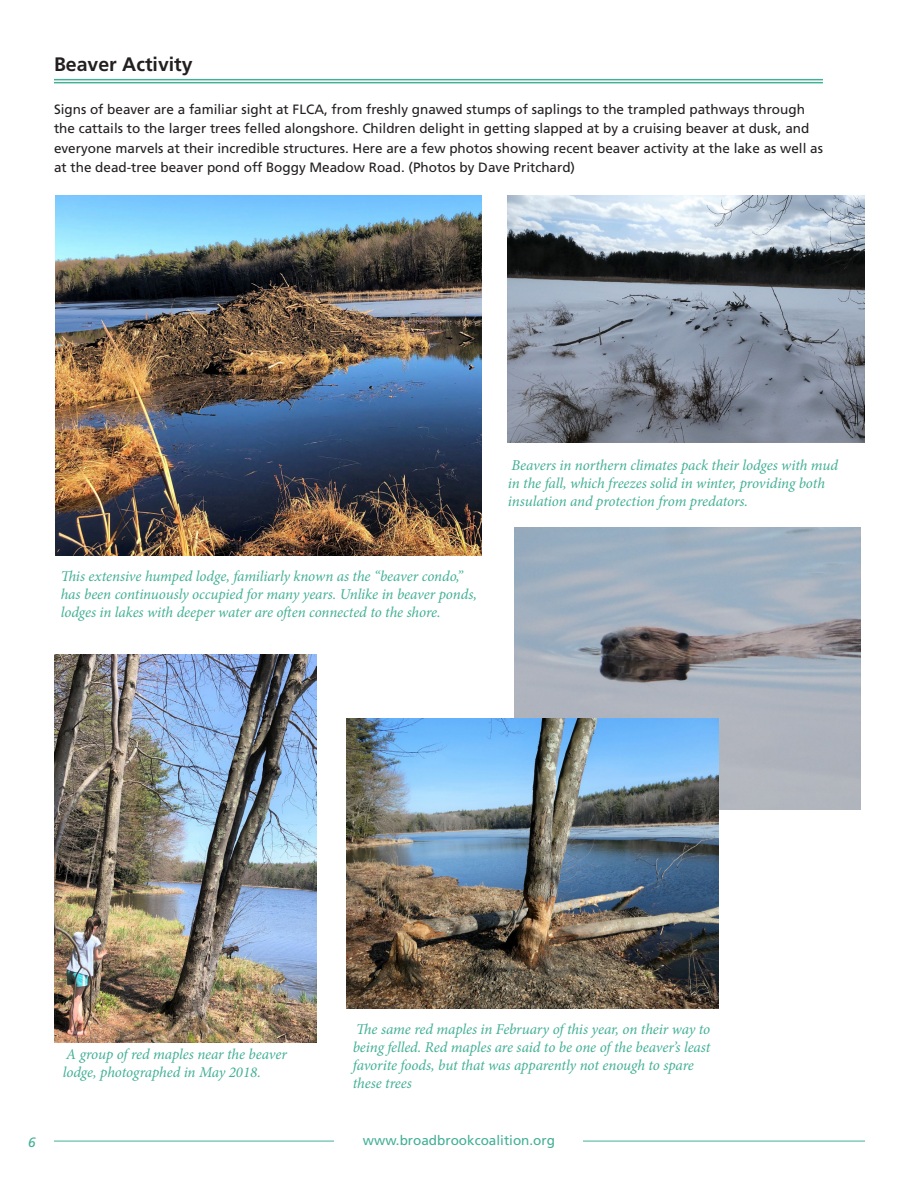
<style>
.page{position:relative;width:918px;height:1188px;background:#fff}
.page>*{position:absolute;margin:0;border:0;box-sizing:border-box;transform-origin:0 0}
.t1{font:700 19.5px "Frutiger";color:#231f20}
.t2{font:italic 15px/18px "Minion Pro";letter-spacing:-.01em;color:#42b095}
.t3{font:13.5px/19.5px "Frutiger";color:#231f20}
.t4{font:13.5px "Frutiger";color:#42b095}
.t5{font:italic 13.5px "Frutiger";color:#42b095}
</style>
<div class="page">
<hr style="left:54px;top:1141px;width:811px;height:1px;background:#42b095">
<div style="left:335px;top:1134px;width:248px;height:29px;background:#fff"></div>
<img style="left:515px;top:528px;width:346px;height:281px">
<hr style="left:54px;top:79px;width:769px;height:1px;background:#42b095">
<hr style="left:54px;top:82px;width:769px;height:1px;background:#42b095">
<img style="left:56px;top:196px;width:425px;height:359px">
<img style="left:508px;top:196px;width:357px;height:246px">
<img style="left:54px;top:654px;width:262px;height:389px">
<img style="left:346px;top:718px;width:373px;height:291px">
<p class="t1" style="left:54px;top:52px;width:140px">Beaver Activity</p>
<p class="t3" style="left:54px;top:99px;width:771px">Signs of beaver are a familiar sight at FLCA, from freshly gnawed stumps of saplings to the trampled pathways through the cattails to the larger trees felled alongshore. Children delight in getting slapped at by a cruising beaver at dusk, and everyone marvels at their incredible structures. Here are a few photos showing recent beaver activity at the lake as well as at the dead-tree beaver pond off Boggy Meadow Road. (Photos by Dave Pritchard)</p>
<p class="t2" style="left:61px;top:568px;width:418px">This extensive humped lodge, familiarly known as the “beaver condo,” has been continuously occupied for many years. Unlike in beaver ponds, lodges in lakes with deeper water are often connected to the shore.</p>
<p class="t2" style="left:508px;top:456px;width:332px">Beavers in northern climates pack their lodges with mud in the fall, which freezes solid in winter, providing both insulation and protection from predators.</p>
<p class="t2" style="left:63px;top:1045px;width:226px">A group of red maples near the beaver lodge, photographed in May 2018.</p>
<p class="t2" style="left:353px;top:1020px;width:359px">The same red maples in February of this year, on their way to being felled. Red maples are said to be one of the beaver’s least favorite foods, but that was apparently not enough to spare these trees</p>
<p class="t5" style="left:28px;top:1135px;width:9px">6</p>
<p class="t4" style="left:363px;top:1132px;width:194px">www.broadbrookcoalition.org</p>
</div>
